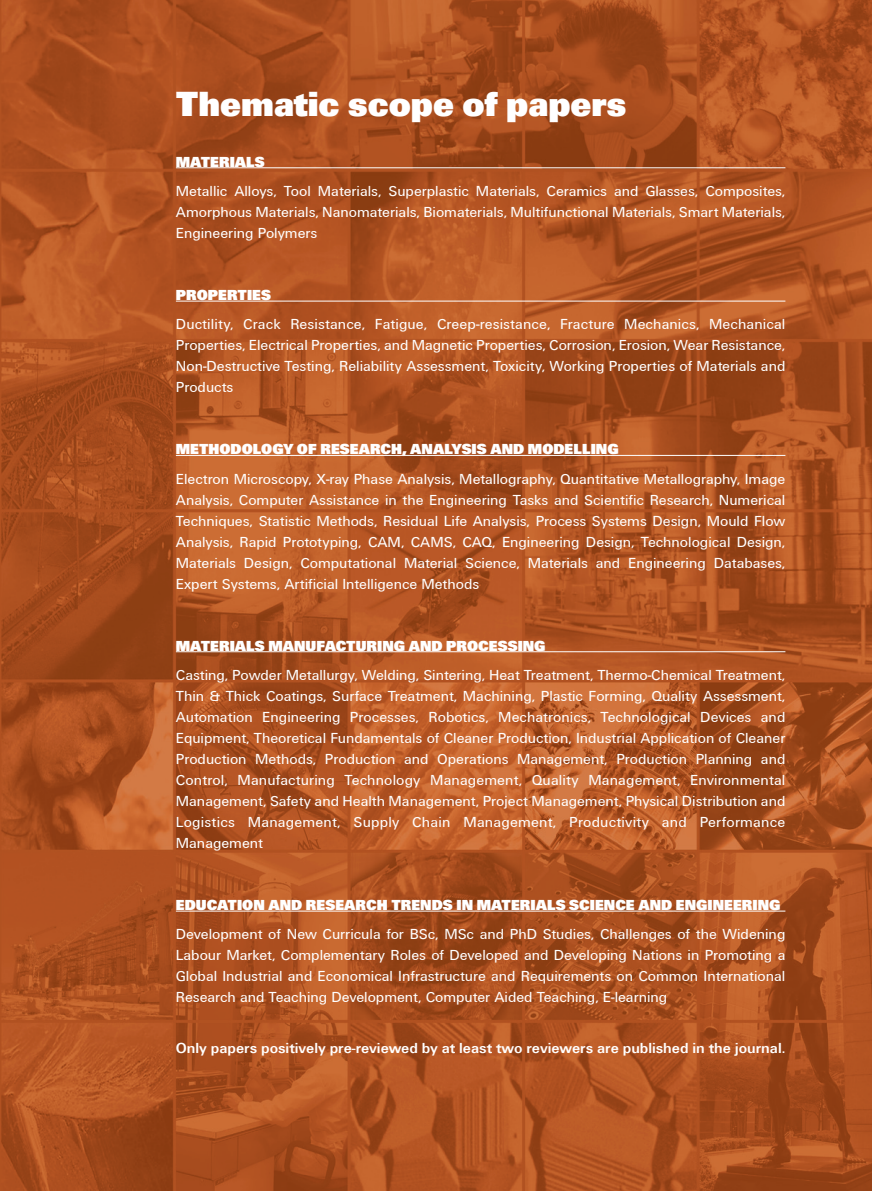
<style>
.page{position:relative;width:872px;height:1191px;background:#fff}
.page>*{position:absolute;margin:0;border:0;box-sizing:border-box;transform-origin:0 0}
.Normalny{font:700 36px "Unitus DCE Ultr";color:#fff}
.SCOPE2{font:15px/21px "Unitus TCE";color:#fff;text-align:justify}
.SCOPE1{font:700 15px "Unitus DCE Ultr";color:#fff}
.SCOPE2-2{font:700 15px "Unitus TCE";color:#fff}
</style>
<div class="page">
<img style="left:0;top:0;width:872px;height:1191px">
<hr style="left:176px;top:167px;width:609px;height:1px;background:#fff">
<hr style="left:176px;top:301px;width:609px;height:1px;background:#fff">
<hr style="left:176px;top:455px;width:609px;height:1px;background:#fff">
<hr style="left:176px;top:651px;width:609px;height:1px;background:#fff">
<hr style="left:176px;top:910px;width:609px;height:1px;background:#fff">
<p class="Normalny" style="left:176px;top:82px;width:452px">Thematic scope of papers</p>
<p class="SCOPE1" style="left:176px;top:153px;width:90px">MATERIALS</p>
<p class="SCOPE2" style="left:176px;top:181px;width:611px">Metallic Alloys, Tool Materials, Superplastic Materials, Ceramics and Glasses, Composites, Amorphous Materials, Nanomaterials, Biomaterials, Multifunctional Materials, Smart Materials, Engineering Polymers</p>
<p class="SCOPE1" style="left:176px;top:286px;width:97px">PROPERTIES</p>
<p class="SCOPE2" style="left:176px;top:314px;width:611px">Ductility, Crack Resistance, Fatigue, Creep-resistance, Fracture Mechanics, Mechanical Properties, Electrical Properties, and Magnetic Properties, Corrosion, Erosion, Wear Resistance, Non-Destructive Testing, Reliability Assessment, Toxicity, Working Properties of Materials and Products</p>
<p class="SCOPE1" style="left:176px;top:440px;width:444px">METHODOLOGY OF RESEARCH, ANALYSIS AND MODELLING</p>
<p class="SCOPE2" style="left:176px;top:468px;width:611px">Electron Microscopy, X-ray Phase Analysis, Metallography, Quantitative Metallography, Image Analysis, Computer Assistance in the Engineering Tasks and Scientific Research, Numerical Techniques, Statistic Methods, Residual Life Analysis, Process Systems Design, Mould Flow Analysis, Rapid Prototyping, CAM, CAMS, CAQ, Engineering Design, Technological Design, Materials Design, Computational Material Science, Materials and Engineering Databases, Expert Systems, Artificial Intelligence Methods</p>
<p class="SCOPE1" style="left:176px;top:636px;width:371px">MATERIALS MANUFACTURING AND PROCESSING</p>
<p class="SCOPE2" style="left:176px;top:664px;width:611px">Casting, Powder Metallurgy, Welding, Sintering, Heat Treatment, Thermo-Chemical Treatment, Thin &amp; Thick Coatings, Surface Treatment, Machining, Plastic Forming, Quality Assessment, Automation Engineering Processes, Robotics, Mechatronics, Technological Devices and Equipment, Theoretical Fundamentals of Cleaner Production, Industrial Application of Cleaner Production Methods, Production and Operations Management, Production Planning and Control, Manufacturing Technology Management, Quality Management, Environmental Management, Safety and Health Management, Project Management, Physical Distribution and Logistics Management, Supply Chain Management, Productivity and Performance Management</p>
<p class="SCOPE1" style="left:176px;top:896px;width:606px">EDUCATION AND RESEARCH TRENDS IN MATERIALS SCIENCE AND ENGINEERING</p>
<p class="SCOPE2" style="left:176px;top:924px;width:611px">Development of New Curricula for BSc, MSc and PhD Studies, Challenges of the Widening Labour Market, Complementary Roles of Developed and Developing Nations in Promoting a Global Industrial and Economical Infrastructure and Requirements on Common International Research and Teaching Development, Computer Aided Teaching, E-learning</p>
<p class="SCOPE2-2" style="left:176px;top:1039px;width:611px">Only papers positively pre-reviewed by at least two reviewers are published in the journal.</p>
</div>
